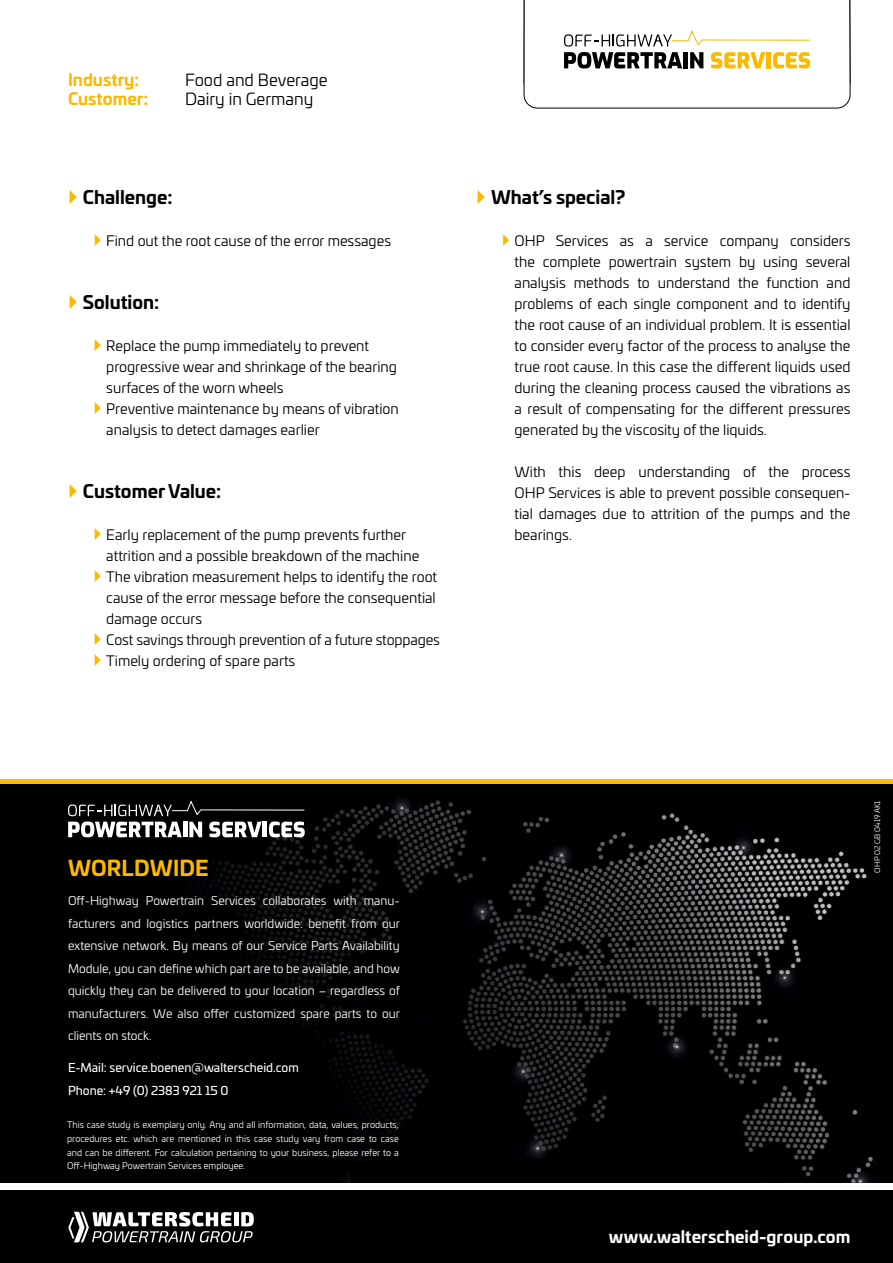
<style>
.page{position:relative;width:893px;height:1263px;background:#fff}
.page>*{position:absolute;margin:0;border:0;box-sizing:border-box;transform-origin:0 0}
.t1{font:700 21px "Univia Pro";letter-spacing:.005em;color:#fbb900}
.t2{font:700 18px "Univia Pro";color:#000}
.t3{font:16.5px "Univia Pro";color:#000}
.t4{font:700 16.5px "Univia Pro";color:#fff}
.t5{font:700 16.5px "Univia Pro";color:#fbb900}
.Fließtext_9_5_13{font:14.25px/21px "Univia Pro";color:#000}
.t6{font:12px/22.5px "Univia Pro";color:#fff;text-align:justify}
.t7{font:12px/22.5px "Univia Pro";color:#fff}
.t8{font:9px/13.8px "Univia Pro";color:#fff;text-align:justify}
.t9{font:7.5px "Univia Pro";letter-spacing:.005em;color:#fff}
</style>
<div class="page">
<img style="left:0;top:784px;width:893px;height:398px">
<div style="left:0;top:779px;width:893px;height:5px;background:#fbb900"></div>
<svg style="left:524px;top:0;width:326px;height:108px"></svg>
<div style="left:0;top:1191px;width:893px;height:72px;background:#000"></div>
<svg style="left:68px;top:1212px;width:186px;height:30px"></svg>
<svg style="left:68px;top:800px;width:237px;height:37px"></svg>
<p class="t5" style="left:68px;top:66px;width:73px">Industry:</p>
<p class="t3" style="left:185px;top:68px;width:144px">Food and Beverage</p>
<p class="t5" style="left:68px;top:86px;width:82px">Customer:</p>
<p class="t3" style="left:185px;top:87px;width:130px">Dairy in Germany</p>
<p class="t2" style="left:83px;top:183px;width:91px">Challenge:</p>
<p class="Fließtext_9_5_13" style="left:106px;top:229px;width:286px">Find out the root cause of the error messages</p>
<p class="t2" style="left:83px;top:288px;width:78px">Solution:</p>
<p class="Fließtext_9_5_13" style="left:106px;top:334px;width:292px">Replace the pump immediately to prevent progressive wear and shrinkage of the bearing surfaces of the worn wheels</p>
<p class="Fließtext_9_5_13" style="left:106px;top:397px;width:294px">Preventive maintenance by means of vibration analysis to detect damages earlier</p>
<p class="t2" style="left:83px;top:477px;width:140px">Customer Value:</p>
<p class="Fließtext_9_5_13" style="left:106px;top:523px;width:315px">Early replacement of the pump prevents further attrition and a possible breakdown of the machine</p>
<p class="Fließtext_9_5_13" style="left:106px;top:565px;width:332px;text-align:justify">The vibration measurement helps to identify the root cause of the error message before the consequential damage occurs</p>
<p class="Fließtext_9_5_13" style="left:106px;top:628px;width:335px">Cost savings through prevention of a future stoppages</p>
<p class="Fließtext_9_5_13" style="left:106px;top:649px;width:190px">Timely ordering of spare parts</p>
<p class="t2" style="left:491px;top:183px;width:135px">What’s special?</p>
<p class="Fließtext_9_5_13" style="left:514px;top:229px;width:337px;text-align:justify">OHP Services as a service company considers the complete powertrain system by using several analysis methods to understand the function and problems of each single component and to identify the root cause of an individual problem. It is essential to consider every factor of the process to analyse the true root cause. In this case the different liquids used during the cleaning process caused the vibrations as a result of compensating for the different pressures generated by the viscosity of the liquids.</p>
<p class="Fließtext_9_5_13" style="left:514px;top:460px;width:337px;text-align:justify">With this deep understanding of the process OHP Services is able to prevent possible consequen&shy;tial damages due to attrition of the pumps and the bearings.</p>
<h1 class="t1" style="left:68px;top:851px;width:142px">WORLDWIDE</h1>
<p class="t6" style="left:68px;top:889px;width:333px">Off-Highway Powertrain Services collaborates with manu&shy;facturers and logistics partners worldwide: benefit from our extensive network. By means of our Service Parts Availability Module, you can define which part are to be available, and how quickly they can be delivered to your location – regardless of manufacturers. We also offer customized spare parts to our clients on stock.</p>
<p class="t7" style="left:68px;top:1056px;width:232px">E-Mail: service.boenen@walterscheid.com<br>Phone: +49 (0) 2383 921 15 0</p>
<p class="t8" style="left:67px;top:1117px;width:333px">This case study is exemplary only. Any and all information, data, values, products, procedures etc. which are mentioned in this case study vary from case to case and can be different. For calculation pertaining to your business, please refer to a Off-Highway Powertrain Services employee.</p>
<p class="t9" style="left:872px;top:872px;width:73px;rotate:-90deg">OHP 02 GB 0419 AK1</p>
<p class="t4" style="left:609px;top:1223px;width:243px">www.walterscheid-group.com</p>
</div>
